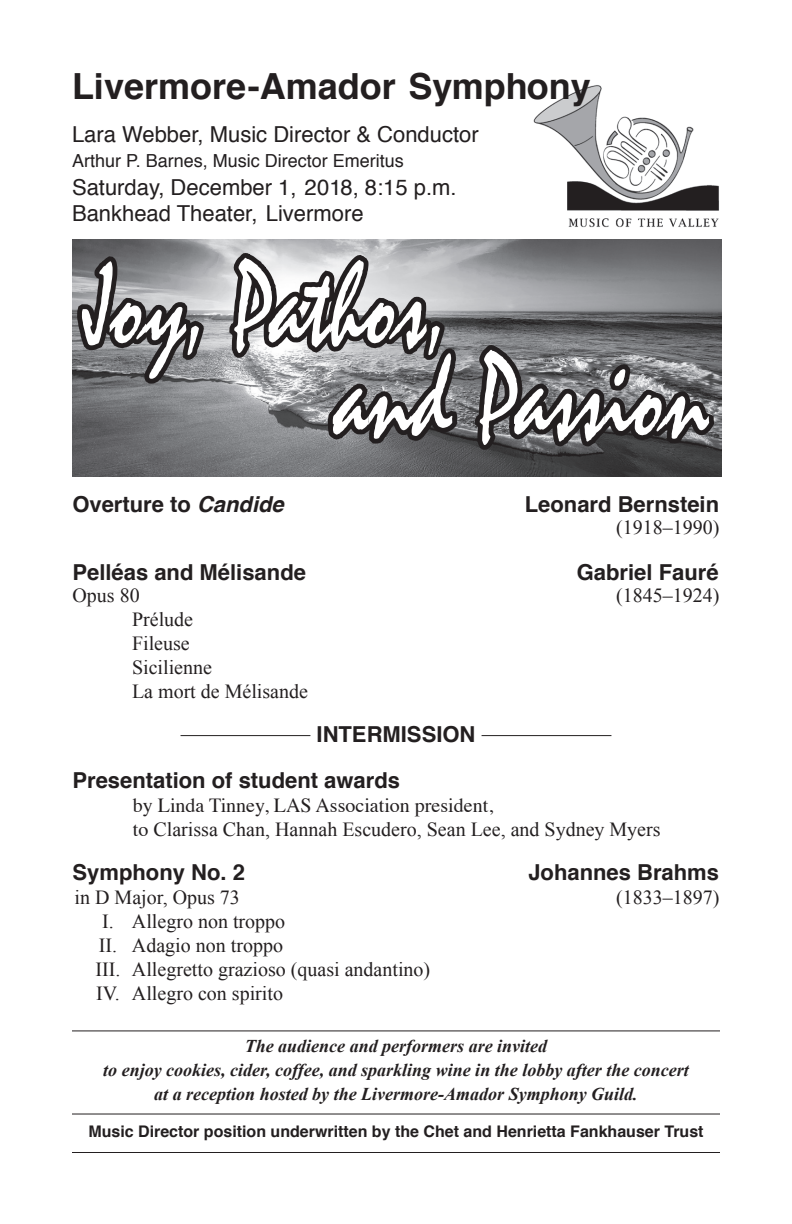
<style>
.page{position:relative;width:792px;height:1224px;background:#fff}
.page>*{position:absolute;margin:0;border:0;box-sizing:border-box;transform-origin:0 0}
.t1{font:115.2px/92px "Mistral";letter-spacing:.005em;color:#fff;scale:.75 1}
.t2{font:700 36px "Helvetica";color:#231f20}
.t3{font:700 22px/46px "Helvetica";color:#231f20}
.t4{font:22px/25.8px "Helvetica";color:#231f20}
.t5{font:20px/24px "Times New Roman";color:#231f20}
.t6{font:20px "Times";color:#231f20}
.t7{font:italic 700 18px/24px "Times New Roman";color:#231f20;text-align:center}
.t8{font:18px "Helvetica";color:#231f20}
.t9{font:700 16px "Helvetica";color:#231f20}
.s1{font-style:italic}
.s2{font-family:"Times"}
</style>
<div class="page">
<img style="left:72px;top:240px;width:650px;height:236px">
<hr style="left:181px;top:735px;width:129px;height:1px;background:#231f20">
<hr style="left:482px;top:735px;width:129px;height:1px;background:#231f20">
<img style="left:533px;top:85px;width:186px;height:143px">
<hr style="left:72px;top:1030px;width:648px;height:1px;background:#231f20">
<svg style="left:72px;top:252px;width:137px;height:136px"></svg>
<svg style="left:225px;top:248px;width:237px;height:200px"></svg>
<svg style="left:470px;top:340px;width:249px;height:120px"></svg>
<hr style="left:72px;top:1152px;width:648px;height:1px;background:#231f20">
<hr style="left:72px;top:1114px;width:648px;height:1px;background:#231f20">
<h2 class="t2" style="left:72px;top:57px;width:520px">Livermore-Amador Symphony</h2>
<p class="t4" style="left:72px;top:122px;width:408px">Lara Webber, Music Director &amp; Conductor</p>
<p class="t8" style="left:72px;top:147px;width:333px">Arthur P. Barnes, Music Director Emeritus</p>
<p class="t4" style="left:72px;top:175px;width:386px">Saturday, December 1, 2018, 8:15 p.m.<br>Bankhead Theater, Livermore</p>
<h1 class="t1" style="left:333px;top:264px;width:502px;text-indent:-249px">Joy, Pathos,<br>and Passion</h1>
<p class="t3" style="left:72px;top:482px;width:213px">Overture to <span class="s1">Candide</span></p>
<p class="t3" style="left:525px;top:482px;width:196px">Leonard Bernstein</p>
<p class="t5" style="left:616px;top:515px;width:105px">(1918–1990)</p>
<p class="t3" style="left:72px;top:550px;width:235px">Pelléas and Mélisande</p>
<p class="t3" style="left:577px;top:550px;width:143px">Gabriel Fauré</p>
<p class="t5" style="left:72px;top:583px;width:69px">Opus 80</p>
<p class="t5" style="left:616px;top:583px;width:105px">(1845–1924)</p>
<p class="t5" style="left:132px;top:607px;width:178px">Prélude<br>Fileuse<br>Sicilienne<br>La mort de Mélisande</p>
<p class="t3" style="left:72px;top:712px;width:405px;text-indent:244px">INTERMISSION<br>Presentation of student awards</p>
<p class="t6" style="left:133px;top:787px;width:362px">by Linda Tinney, LAS Association president,</p>
<p class="t5" style="left:133px;top:817px;width:529px"><span class="s2">to</span> Clarissa Chan, Hannah Escudero, Sean Lee, and Sydney Myers</p>
<p class="t3" style="left:73px;top:850px;width:174px">Symphony No. 2</p>
<p class="t3" style="left:528px;top:850px;width:192px">Johannes Brahms</p>
<p class="t5" style="left:75px;top:885px;width:167px">in D Major, Opus 73</p>
<p class="t5" style="left:616px;top:885px;width:105px">(1833–1897)</p>
<p class="t5" style="left:95px;top:909px;width:336px;text-indent:7px">I. Allegro non troppo<br>II. Adagio non troppo<br>III. Allegretto grazioso (quasi andantino)<br>IV. Allegro con spirito</p>
<p class="t7" style="left:103px;top:1034px;width:587px">The audience and performers are invited<br>to enjoy cookies, cider, coffee, and sparkling wine in the lobby after the concert at a reception hosted by the Livermore-Amador Symphony Guild.</p>
<p class="t9" style="left:88px;top:1118px;width:617px">Music Director position underwritten by the Chet and Henrietta Fankhauser Trust</p>
</div>
